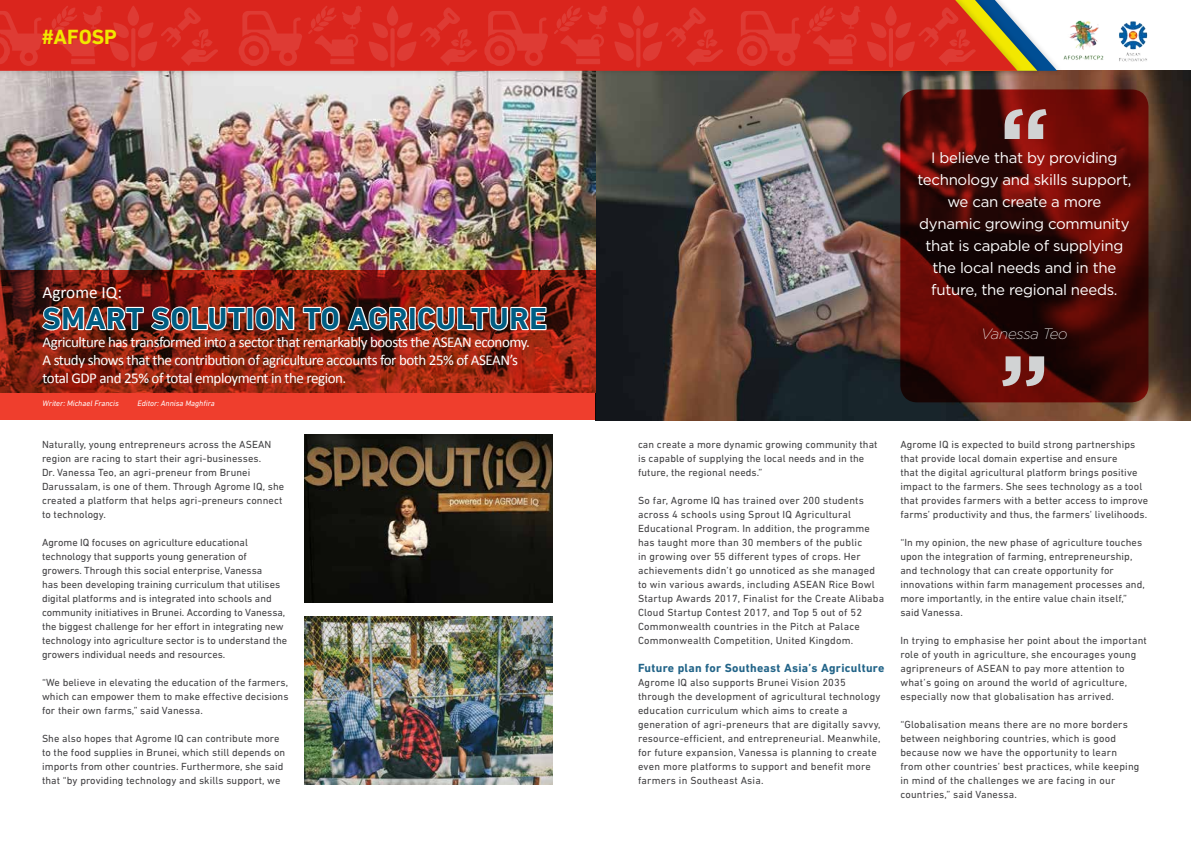
<style>
.page{position:relative;width:1191px;height:842px;background:#fff}
.page>*{position:absolute;margin:0;border:0;box-sizing:border-box;transform-origin:0 0}
.t1{font:700 92.7px "Gotham";color:#d1d3d4}
.t2{font:700 30.9px "DIN Next LT Pro";letter-spacing:.02em;color:#005d83}
.t3{font:700 21px "DIN Next LT Pro";color:#f2e800}
.t4{font:17.2px "Calibri";color:#fff}
.t5{font:15px/18px "Calibri";letter-spacing:-.03em;color:#fff}
.t6{font:15px/22px "Gotham";letter-spacing:-.02em;color:#fff;text-align:center}
.t7{font:italic 200 15px "Gotham";letter-spacing:-.02em;color:#fff}
.t8{font:700 12px "DIN Next LT Pro";letter-spacing:.025em;color:#226488}
.t9{font:10.5px/14px "DIN Next LT Pro";letter-spacing:.01em;color:#414042}
.t10{font:italic 8px "DIN Next LT Pro";color:#fff}
</style>
<div class="page">
<img style="left:595px;top:71px;width:596px;height:349px">
<img style="left:0;top:76px;width:595px;height:194px">
<svg style="left:0;top:270px;width:595px;height:150px;background:#9c2616"></svg>
<img style="left:42px;top:305px;width:103px;height:27px">
<img style="left:151px;top:305px;width:96px;height:27px">
<div style="left:247px;top:307px;width:6px;height:23px;border:2px solid #fff"></div>
<svg style="left:254px;top:305px;width:41px;height:27px"></svg>
<img style="left:301px;top:305px;width:107px;height:27px">
<div style="left:409px;top:307px;width:7px;height:23px;border:2px solid #fff"></div>
<img style="left:416px;top:305px;width:132px;height:27px">
<svg style="left:900px;top:89px;width:248px;height:313px;background:#4b0905"></svg>
<img style="left:305px;top:434px;width:248px;height:168px">
<img style="left:305px;top:616px;width:248px;height:168px">
<div style="left:864px;top:0;width:199px;height:76px;background:#000;opacity:.15"></div>
<div style="left:0;top:0;width:1024px;height:76px;background:#000;opacity:.15"></div>
<div style="left:0;top:0;width:806px;height:71px;background:#da251d"></div>
<svg style="left:737px;top:11px;width:63px;height:55px;background:#db2f27"></svg>
<div style="left:747px;top:45px;width:10px;height:11px;background:#de3b34;border-radius:50%"></div>
<svg style="left:806px;top:0;width:251px;height:71px;background:#ce5543"></svg>
<hr style="left:889px;top:28px;width:4px;height:40px;background:#de3b34;border-radius:2px">
<svg style="left:484px;top:11px;width:64px;height:55px;background:#db2f27"></svg>
<div style="left:494px;top:45px;width:11px;height:11px;background:#de3b34;border-radius:50%"></div>
<svg style="left:554px;top:6px;width:54px;height:58px;background:#db2d25"></svg>
<svg style="left:614px;top:6px;width:109px;height:60px;background:#db2b23"></svg>
<hr style="left:636px;top:28px;width:4px;height:40px;background:#de3b34;border-radius:2px">
<svg style="left:239px;top:11px;width:63px;height:55px;background:#db2f27"></svg>
<div style="left:249px;top:45px;width:10px;height:11px;background:#de3b34;border-radius:50%"></div>
<svg style="left:308px;top:6px;width:54px;height:58px;background:#db2d25"></svg>
<svg style="left:368px;top:6px;width:109px;height:60px;background:#db2b23"></svg>
<hr style="left:390px;top:28px;width:4px;height:40px;background:#de3b34;border-radius:2px">
<svg style="left:0;top:11px;width:43px;height:55px;background:#db2f27"></svg>
<svg style="left:49px;top:6px;width:54px;height:58px;background:#db2d25"></svg>
<svg style="left:109px;top:6px;width:109px;height:60px;background:#db2b23"></svg>
<hr style="left:131px;top:28px;width:4px;height:40px;background:#de3b34;border-radius:2px">
<img style="left:1063px;top:20px;width:40px;height:40px">
<img style="left:1119px;top:21px;width:29px;height:41px">
<h3 class="t3" style="left:42px;top:25px;width:76px">#AFOSP</h3>
<h3 class="t4" style="left:43px;top:282px;width:81px">Agrome IQ:</h3>
<h2 class="t2" style="left:43px;top:300px;width:506px">SMART SOLUTION TO AGRICULTURE</h2>
<h3 class="t5" style="left:43px;top:332px;width:489px">Agriculture has transformed into a sector that remarkably boosts the ASEAN economy.<br>A study shows that the contribution of agriculture accounts for both 25% of ASEAN’s total GDP and 25% of total employment in the region.</h3>
<p class="t10" style="left:43px;top:399px;width:78px">Writer: Michael Francis</p>
<p class="t10" style="left:137px;top:399px;width:79px">Editor: Annisa Maghfira</p>
<p class="t9" style="left:42px;top:437px;width:244px">Naturally, young entrepreneurs across the ASEAN region are racing to start their agri-businesses.<br>Dr. Vanessa Teo, an agri-preneur from Brunei Darussalam, is one of them. Through Agrome IQ, she created a platform that helps agri-preneurs connect to technology.</p>
<p class="t9" style="left:42px;top:535px;width:247px">Agrome IQ focuses on agriculture educational technology that supports young generation of growers. Through this social enterprise, Vanessa<br>has been developing training curriculum that utilises digital platforms and is integrated into schools and community initiatives in Brunei. According to Vanessa, the biggest challenge for her effort in integrating new technology into agriculture sector is to understand the growers individual needs and resources.</p>
<p class="t9" style="left:42px;top:675px;width:248px;text-align:justify">“We believe in elevating the education of the farmers, which can empower them to make effective decisions for their own farms,” said Vanessa.</p>
<p class="t9" style="left:42px;top:731px;width:245px">She also hopes that Agrome IQ can contribute more to the food supplies in Brunei, which still depends on imports from other countries. Furthermore, she said that “by providing technology and skills support, we</p>
<h1 class="t1" style="left:999px;top:80px;width:52px">“</h1>
<h3 class="t6" style="left:917px;top:146px;width:216px">I believe that by providing technology and skills support, we can create a more dynamic growing community that is capable of supplying the local needs and in the future, the regional needs.</h3>
<h3 class="t7" style="left:981px;top:326px;width:88px">Vanessa Teo</h3>
<h1 class="t1" style="left:1049px;top:415px;width:52px;rotate:-180deg">“</h1>
<p class="t9" style="left:638px;top:437px;width:241px">can create a more dynamic growing community that is capable of supplying the local needs and in the future, the regional needs.”</p>
<p class="t9" style="left:638px;top:493px;width:248px">So far, Agrome IQ has trained over 200 students across 4 schools using Sprout IQ Agricultural Educational Program. In addition, the programme has taught more than 30 members of the public<br>in growing over 55 different types of crops. Her achievements didn’t go unnoticed as she managed to win various awards, including ASEAN Rice Bowl Startup Awards 2017, Finalist for the Create Alibaba Cloud Startup Contest 2017, and Top 5 out of 52<br>Commonwealth countries in the Pitch at Palace Commonwealth Competition, United Kingdom.</p>
<p class="t8" style="left:638px;top:661px;width:248px">Future plan for Southeast Asia’s Agriculture</p>
<p class="t9" style="left:638px;top:675px;width:244px">Agrome IQ also supports Brunei Vision 2035 through the development of agricultural technology education curriculum which aims to create a generation of agri-preneurs that are digitally savvy, resource-efficient, and entrepreneurial. Meanwhile, for future expansion, Vanessa is planning to create even more platforms to support and benefit more farmers in Southeast Asia.</p>
<p class="t9" style="left:900px;top:437px;width:249px">Agrome IQ is expected to build strong partnerships that provide local domain expertise and ensure<br>that the digital agricultural platform brings positive impact to the farmers. She sees technology as a tool that provides farmers with a better access to improve farms’ productivity and thus, the farmers’ livelihoods.</p>
<p class="t9" style="left:900px;top:535px;width:246px">“In my opinion, the new phase of agriculture touches upon the integration of farming, entrepreneurship, and technology that can create opportunity for innovations within farm management processes and, more importantly, in the entire value chain itself,” said Vanessa.</p>
<p class="t9" style="left:900px;top:633px;width:248px">In trying to emphasise her point about the important role of youth in agriculture, she encourages young agripreneurs of ASEAN to pay more attention to what’s going on around the world of agriculture, especially now that globalisation has arrived.</p>
<p class="t9" style="left:900px;top:717px;width:241px">“Globalisation means there are no more borders between neighboring countries, which is good because now we have the opportunity to learn from other countries’ best practices, while keeping in mind of the challenges we are facing in our countries,” said Vanessa.</p>
</div>
